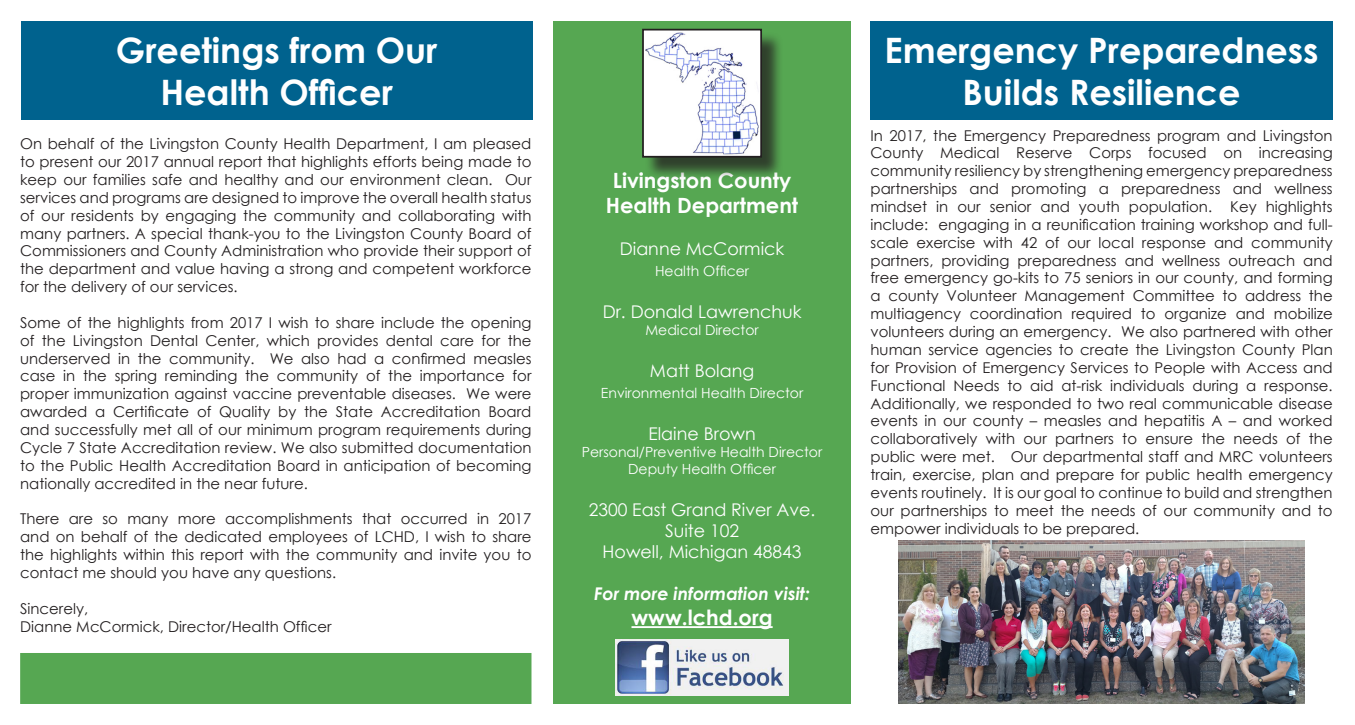
<style>
.page{position:relative;width:1355px;height:725px;background:#fff}
.page>*{position:absolute;margin:0;border:0;box-sizing:border-box;transform-origin:0 0}
.t1{font:700 35px/42px "Century Gothic";color:#fff;text-align:center}
.t2{font:700 21px "Century Gothic";color:#fff}
.t3{font:17.5px "Century Gothic";color:#fff}
.t4{font:italic 700 17.5px "Century Gothic";color:#fff}
.t5{font:14.88px/17.8px "Century Gothic";color:#231f20;text-align:justify}
.t6{font:14px "Century Gothic";color:#fff}
</style>
<div class="page">
<div style="left:553px;top:21px;width:297px;height:682px;background:#56a752"></div>
<hr style="left:631px;top:626px;width:141px;height:2px;background:#fff">
<div style="left:21px;top:21px;width:511px;height:98px;background:#00628e"></div>
<div style="left:645px;top:31px;width:139px;height:148px;background:#231f20;opacity:.75"></div>
<img style="left:645px;top:32px;width:114px;height:123px">
<div style="left:642px;top:29px;width:120px;height:129px;border:2px solid #231f20"></div>
<div style="left:870px;top:21px;width:462px;height:98px;background:#00628e"></div>
<img style="left:615px;top:639px;width:173px;height:56px">
<img style="left:899px;top:540px;width:405px;height:163px">
<div style="left:20px;top:653px;width:511px;height:50px;background:#56a752"></div>
<p class="t1" style="left:116px;top:28px;width:323px">Greetings from Our</p>
<p class="t1" style="left:160px;top:70px;width:234px">Health Officer</p>
<p class="t5" style="left:20px;top:135px;width:513px">On behalf of the Livingston County Health Department, I am pleased to present our 2017 annual report that highlights efforts being made to keep our families safe and healthy and our environment clean. Our services and programs are designed to improve the overall health status of our residents by engaging the community and collaborating with many partners. A special thank-you to the Livingston County Board of Commissioners and County Administration who provide their support of the department and value having a strong and competent workforce for the delivery of our services.</p>
<p class="t5" style="left:20px;top:313px;width:513px">Some of the highlights from 2017 I wish to share include the opening of the Livingston Dental Center, which provides dental care for the underserved in the community. We also had a confirmed measles case in the spring reminding the community of the importance for proper immunization against vaccine preventable diseases. We were awarded a Certificate of Quality by the State Accreditation Board and successfully met all of our minimum program requirements during Cycle 7 State Accreditation review. We also submitted documentation to the Public Health Accreditation Board in anticipation of becoming nationally accredited in the near future.</p>
<p class="t5" style="left:20px;top:509px;width:513px">There are so many more accomplishments that occurred in 2017 and on behalf of the dedicated employees of LCHD, I wish to share the highlights within this report with the community and invite you to contact me should you have any questions.</p>
<p class="t5" style="left:20px;top:599px;width:69px">Sincerely,</p>
<p class="t5" style="left:20px;top:617px;width:313px">Dianne McCormick, Director/Health Officer</p>
<p class="t2" style="left:613px;top:164px;width:180px">Livingston County</p>
<p class="t2" style="left:606px;top:190px;width:194px">Health Department</p>
<p class="t3" style="left:620px;top:237px;width:166px">Dianne McCormick</p>
<p class="t6" style="left:655px;top:261px;width:95px">Health Officer</p>
<p class="t3" style="left:602px;top:300px;width:200px">Dr. Donald Lawrenchuk</p>
<p class="t6" style="left:645px;top:320px;width:115px">Medical Director</p>
<p class="t3" style="left:650px;top:358px;width:106px">Matt Bolang</p>
<p class="t6" style="left:601px;top:383px;width:204px">Environmental Health Director</p>
<p class="t3" style="left:648px;top:421px;width:109px">Elaine Brown</p>
<p class="t6" style="left:582px;top:442px;width:242px">Personal/Preventive Health Director</p>
<p class="t6" style="left:628px;top:459px;width:149px">Deputy Health Officer</p>
<p class="t3" style="left:588px;top:497px;width:228px">2300 East Grand River Ave.</p>
<p class="t3" style="left:665px;top:518px;width:76px">Suite 102</p>
<p class="t3" style="left:602px;top:539px;width:200px">Howell, Michigan 48843</p>
<p class="t4" style="left:594px;top:580px;width:217px">For more information visit:</p>
<p class="t2" style="left:631px;top:601px;width:143px">www.lchd.org</p>
<p class="t1" style="left:884px;top:28px;width:436px">Emergency Preparedness<br>Builds Resilience</p>
<p class="t5" style="left:870px;top:126px;width:464px">In 2017, the Emergency Preparedness program and Livingston County Medical Reserve Corps focused on increasing community resiliency by strengthening emergency preparedness partnerships and promoting a preparedness and wellness mindset in our senior and youth population. Key highlights include: engaging in a reunification training workshop and full&shy;scale exercise with 42 of our local response and community partners, providing preparedness and wellness outreach and free emergency go-kits to 75 seniors in our county, and forming a county Volunteer Management Committee to address the multiagency coordination required to organize and mobilize volunteers during an emergency. We also partnered with other human service agencies to create the Livingston County Plan for Provision of Emergency Services to People with Access and Functional Needs to aid at-risk individuals during a response.<br>Additionally, we responded to two real communicable disease events in our county – measles and hepatitis A – and worked collaboratively with our partners to ensure the needs of the public were met. Our departmental staff and MRC volunteers train, exercise, plan and prepare for public health emergency events routinely. It is our goal to continue to build and strengthen our partnerships to meet the needs of our community and to empower individuals to be prepared.</p>
</div>
